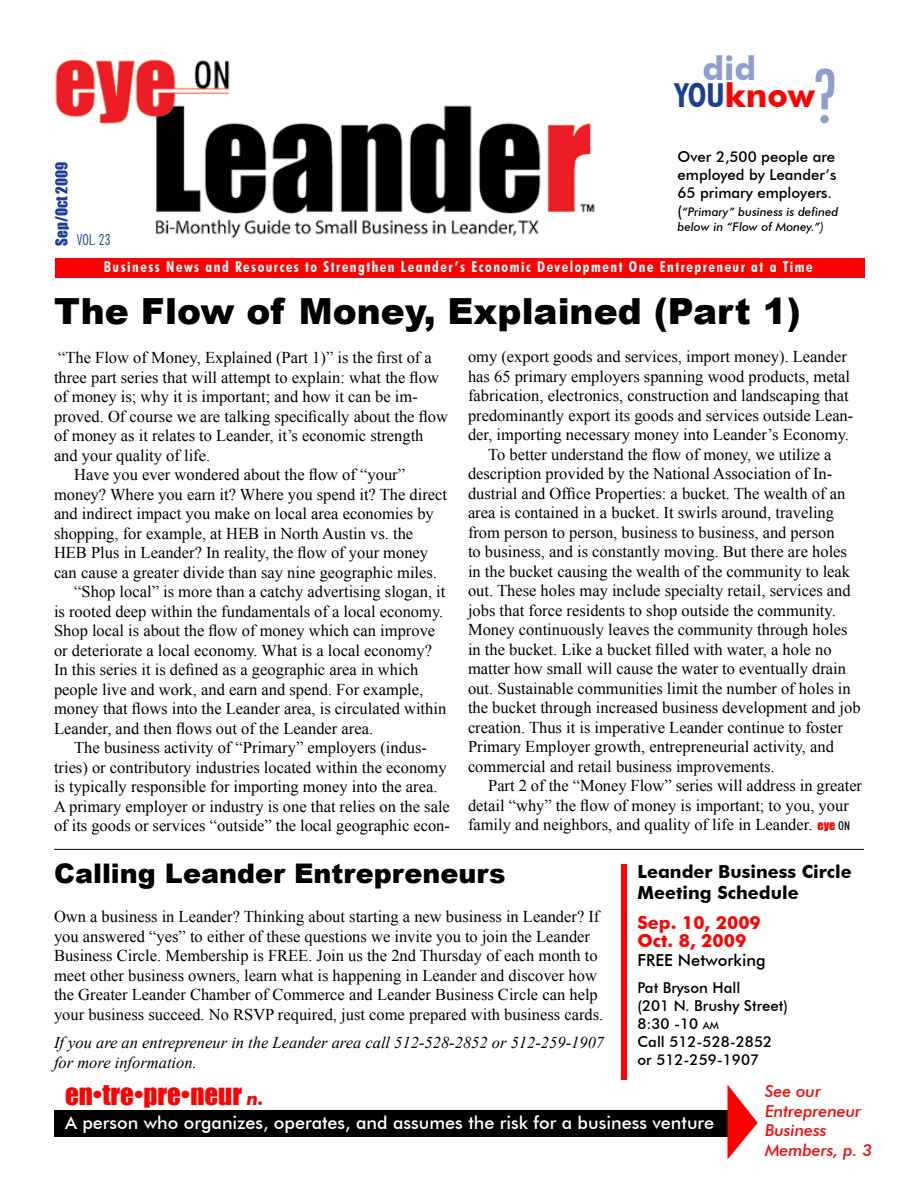
<style>
.page{position:relative;width:918px;height:1188px;background:#fff}
.page>*{position:absolute;margin:0;border:0;box-sizing:border-box;transform-origin:0 0}
.t1{font:300 condensed 75.3px "Futura BT";color:#00adef}
.t2{font:500 condensed 75px "Futura BT";color:#8d9fca}
.t3{font:900 36px "Arial";color:#000}
.t4{font:700 33px "Futura BT";color:#f00}
.t5{font:700 33px "Futura BT";color:#8d9fca}
.t6{font:900 27px "Arial";color:#000}
.t7{font:27px "Impact";color:#f00}
.t8{font:500 18px "Futura BT";color:#fff}
.t9{font:700 18px/21px "Futura BT";color:#000}
.t10{font:700 18px/18px "Futura BT";color:#f00}
.t11{font:16.5px/19.5px "Times New Roman";color:#000}
.t12{font:italic 16.5px/19.5px "Times New Roman";color:#000}
.t13{font:italic 500 16.5px/19.5px "Futura BT";color:#f00}
.t14{font:500 16.5px "Futura BT";color:#000}
.t15{font:500 15px/18px "Futura BT";color:#000}
.t16{font:700 condensed 15px "Futura BT";letter-spacing:.1em;color:#fff}
.t17{font:15px "Impact";color:#1c3f94}
.t18{font:300 condensed 15px "Futura BT";color:#1c3f94}
.t19{font:italic 500 12px/15px "Futura BT";color:#000}
.t20{font:12px "Impact";color:#f00}
.s1{font-stretch:condensed;color:#1c3f94}
.s2{font-style:normal;font-size:15px}
.s3{font-family:"Futura BT";font-weight:500;font-stretch:condensed;color:#000}
.s4{font-family:"Futura BT";font-weight:700;font-style:italic;font-size:18px}
.s5{font-size:10.5px}
</style>
<div class="page">
<div style="left:56px;top:258px;width:810px;height:19px;background:#f00"></div>
<img style="left:55px;top:59px;width:540px;height:179px">
<div style="left:54px;top:1110px;width:676px;height:27px;background:#000"></div>
<svg style="left:728px;top:1085px;width:30px;height:74px"></svg>
<hr style="left:54px;top:849px;width:810px;height:1px;background:#000">
<div style="left:621px;top:864px;width:6px;height:216px;background:#f00"></div>
<h1 class="t1" style="left:816px;top:36px;width:26px">?</h1>
<h3 class="t5" style="left:702px;top:48px;width:55px">did</h3>
<h2 class="t2" style="left:815px;top:51px;width:22px">?</h2>
<h3 class="t4" style="left:675px;top:76px;width:141px"><span class="s1">YOU</span>know</h3>
<p class="t17" style="left:50px;top:246px;width:85px;rotate:-90deg">SEP/OCT 2009</p>
<p class="t18" style="left:77px;top:231px;width:35px">VOL. 23</p>
<p class="t15" style="left:678px;top:147px;width:161px;text-align:justify">Over 2,500 people are employed by Leander’s 65 primary employers.</p>
<p class="t19" style="left:678px;top:204px;width:162px"><span class="s2">(</span>“Primary” business is defined below in “Flow of Money.”)</p>
<p class="t16" style="left:104px;top:258px;width:710px">Business News and Resources to Strengthen Leander’s Economic Development One Entrepreneur at a Time</p>
<h3 class="t3" style="left:54px;top:285px;width:748px">The Flow of Money, Explained (Part 1)</h3>
<p class="t11" style="left:58px;top:348px;width:375px">“The Flow of Money, Explained (Part 1)” is the first of a</p>
<p class="t11" style="left:54px;top:367px;width:386px">three part series that will attempt to explain: what the flow</p>
<p class="t11" style="left:54px;top:387px;width:365px">of money is; why it is important; and how it can be im-</p>
<p class="t11" style="left:54px;top:406px;width:396px">proved. Of course we are talking specifically about the flow</p>
<p class="t11" style="left:54px;top:426px;width:371px">of money as it relates to Leander, it’s economic strength</p>
<p class="t11" style="left:54px;top:445px;width:158px">and your quality of life.</p>
<p class="t11" style="left:74px;top:465px;width:332px">Have you ever wondered about the flow of “your”</p>
<p class="t11" style="left:54px;top:484px;width:395px">money? Where you earn it? Where you spend it? The direct</p>
<p class="t11" style="left:54px;top:504px;width:381px">and indirect impact you make on local area economies by</p>
<p class="t11" style="left:54px;top:523px;width:361px">shopping, for example, at HEB in North Austin vs. the</p>
<p class="t11" style="left:54px;top:543px;width:376px">HEB Plus in Leander? In reality, the flow of your money</p>
<p class="t11" style="left:54px;top:562px;width:385px">can cause a greater divide than say nine geographic miles.</p>
<p class="t11" style="left:74px;top:582px;width:373px">“Shop local” is more than a catchy advertising slogan, it</p>
<p class="t11" style="left:54px;top:601px;width:391px">is rooted deep within the fundamentals of a local economy.</p>
<p class="t11" style="left:54px;top:621px;width:383px">Shop local is about the flow of money which can improve</p>
<p class="t11" style="left:54px;top:640px;width:379px">or deteriorate a local economy. What is a local economy?</p>
<p class="t11" style="left:54px;top:660px;width:366px">In this series it is defined as a geographic area in which</p>
<p class="t11" style="left:54px;top:679px;width:371px">people live and work, and earn and spend. For example,</p>
<p class="t11" style="left:54px;top:699px;width:394px">money that flows into the Leander area, is circulated within</p>
<p class="t11" style="left:54px;top:718px;width:321px">Leander, and then flows out of the Leander area.</p>
<p class="t11" style="left:74px;top:738px;width:354px">The business activity of “Primary” employers (indus-</p>
<p class="t11" style="left:54px;top:757px;width:394px">tries) or contributory industries located within the economy</p>
<p class="t11" style="left:54px;top:777px;width:385px">is typically responsible for importing money into the area.</p>
<p class="t11" style="left:54px;top:796px;width:397px">A primary employer or industry is one that relies on the sale</p>
<p class="t11" style="left:54px;top:816px;width:398px">of its goods or services “outside” the local geographic econ-</p>
<p class="t11" style="left:468px;top:347px;width:380px">omy (export goods and services, import money). Leander</p>
<p class="t11" style="left:468px;top:366px;width:384px">has 65 primary employers spanning wood products, metal</p>
<p class="t11" style="left:468px;top:386px;width:382px">fabrication, electronics, construction and landscaping that</p>
<p class="t11" style="left:468px;top:405px;width:387px">predominantly export its goods and services outside Lean-</p>
<p class="t11" style="left:468px;top:425px;width:383px">der, importing necessary money into Leander’s Economy.</p>
<p class="t11" style="left:488px;top:444px;width:345px">To better understand the flow of money, we utilize a</p>
<p class="t11" style="left:468px;top:464px;width:366px">description provided by the National Association of In-</p>
<p class="t11" style="left:468px;top:483px;width:379px">dustrial and Office Properties: a bucket. The wealth of an</p>
<p class="t11" style="left:468px;top:503px;width:368px">area is contained in a bucket. It swirls around, traveling</p>
<p class="t11" style="left:468px;top:522px;width:368px">from person to person, business to business, and person</p>
<p class="t11" style="left:468px;top:542px;width:381px">to business, and is constantly moving. But there are holes</p>
<p class="t11" style="left:468px;top:561px;width:384px">in the bucket causing the wealth of the community to leak</p>
<p class="t11" style="left:468px;top:581px;width:384px">out. These holes may include specialty retail, services and</p>
<p class="t11" style="left:468px;top:600px;width:369px">jobs that force residents to shop outside the community.</p>
<p class="t11" style="left:468px;top:620px;width:381px">Money continuously leaves the community through holes</p>
<p class="t11" style="left:468px;top:639px;width:365px">in the bucket. Like a bucket filled with water, a hole no</p>
<p class="t11" style="left:468px;top:659px;width:380px">matter how small will cause the water to eventually drain</p>
<p class="t11" style="left:468px;top:678px;width:384px">out. Sustainable communities limit the number of holes in</p>
<p class="t11" style="left:468px;top:698px;width:394px">the bucket through increased business development and job</p>
<p class="t11" style="left:468px;top:717px;width:376px">creation. Thus it is imperative Leander continue to foster</p>
<p class="t11" style="left:468px;top:737px;width:367px">Primary Employer growth, entrepreneurial activity, and</p>
<p class="t11" style="left:468px;top:756px;width:308px">commercial and retail business improvements.</p>
<p class="t11" style="left:488px;top:776px;width:375px">Part 2 of the “Money Flow” series will address in greater</p>
<p class="t11" style="left:468px;top:795px;width:382px">detail “why” the flow of money is important; to you, your</p>
<p class="t11" style="left:468px;top:815px;width:346px">family and neighbors, and quality of life in Leander.</p>
<p class="t20" style="left:818px;top:816px;width:34px">EYE <span class="s3">ON</span></p>
<h3 class="t6" style="left:54px;top:854px;width:453px">Calling Leander Entrepreneurs</h3>
<p class="t11" style="left:54px;top:907px;width:551px">Own a business in Leander? Thinking about starting a new business in Leander? If you answered “yes” to either of these questions we invite you to join the Leander Business Circle. Membership is FREE. Join us the 2nd Thursday of each month to meet other business owners, learn what is happening in Leander and discover how the Greater Leander Chamber of Commerce and Leander Business Circle can help your business succeed. No RSVP required, just come prepared with business cards.</p>
<p class="t12" style="left:54px;top:1033px;width:552px">If you are an entrepreneur in the Leander area call 512-528-2852 or 512-259-1907 for more information.</p>
<h3 class="t7" style="left:65px;top:1074px;width:200px">EN•TRE•PRE•NEUR <span class="s4">n.</span></h3>
<p class="t8" style="left:65px;top:1112px;width:651px">A person who organizes, operates, and assumes the risk for a business venture</p>
<p class="t9" style="left:638px;top:861px;width:216px">Leander Business Circle<br>Meeting Schedule</p>
<p class="t10" style="left:638px;top:913px;width:125px">Sep. 10, 2009<br>Oct. 8, 2009</p>
<p class="t14" style="left:638px;top:950px;width:130px">FREE Networking</p>
<p class="t15" style="left:638px;top:979px;width:152px">Pat Bryson Hall<br>(201 N. Brushy Street)<br>8:30 -10 <span class="s5">am<br></span>Call 512-528-2852 or 512-259-1907</p>
<p class="t13" style="left:765px;top:1081px;width:109px">See our<br>Entrepreneur<br>Business<br>Members, p. 3</p>
</div>
